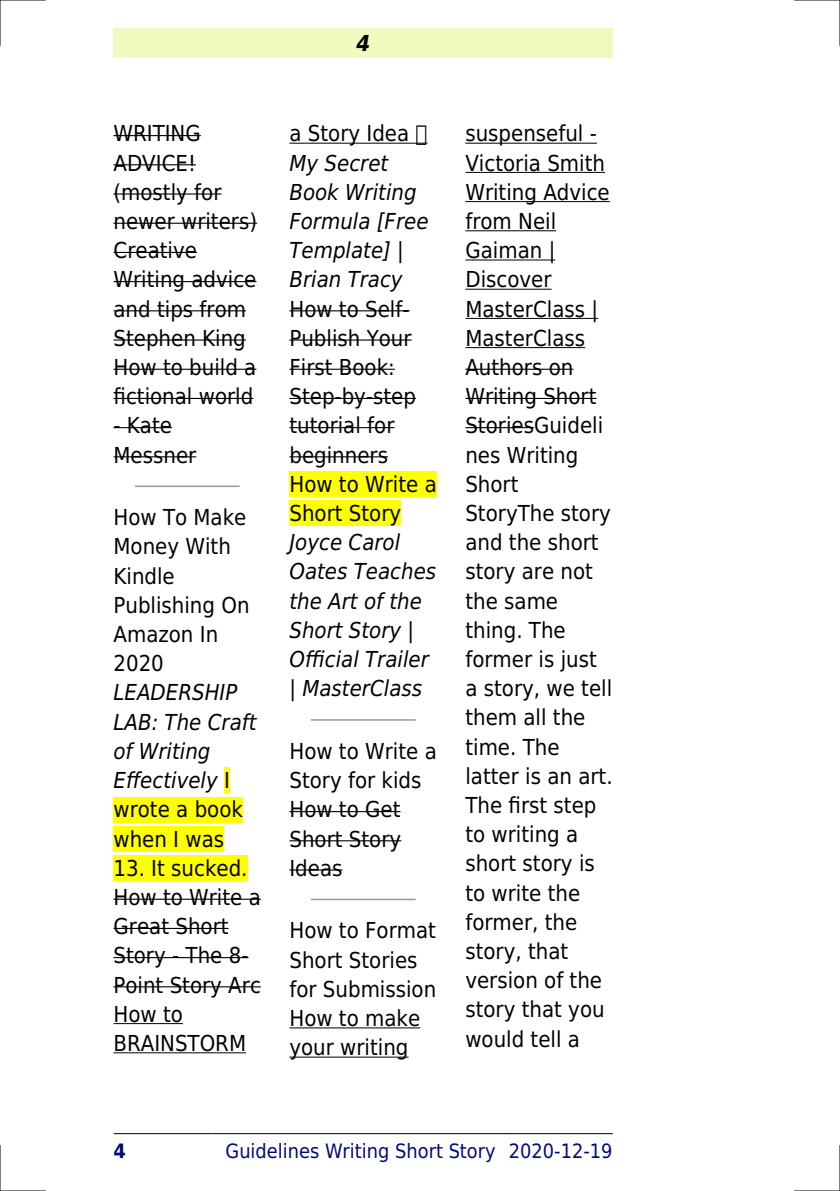
<style>
.page{position:relative;width:840px;height:1191px;background:#fff}
.page>*{position:absolute;margin:0;border:0;box-sizing:border-box;transform-origin:0 0}
.t1{font:22px/29.2px "DejaVu Sans Condensed";color:#000}
.t2{font:italic 22px/29.2px "DejaVu Sans Condensed";color:#000}
.t3{font:italic 700 22px "DejaVu Sans Condensed";color:#000}
.t4{font:19.8px "DejaVu Sans Condensed";color:#000880}
.t5{font:700 19.8px "DejaVu Sans Condensed";color:#000880}
.s1{font-style:normal}
</style>
<div class="page">
<div style="left:113px;top:28px;width:499px;height:30px;background:#effbbe"></div>
<hr style="left:114px;top:1133px;width:98px;height:1px;background:#000">
<hr style="left:212px;top:1133px;width:296px;height:1px;background:#000">
<hr style="left:509px;top:1133px;width:103px;height:1px;background:#000">
<hr style="left:113px;top:135px;width:88px;height:1px;background:#000">
<hr style="left:113px;top:164px;width:83px;height:1px;background:#000">
<hr style="left:113px;top:193px;width:108px;height:2px;background:#000">
<hr style="left:113px;top:223px;width:144px;height:1px;background:#000">
<hr style="left:113px;top:252px;width:84px;height:1px;background:#000">
<hr style="left:113px;top:281px;width:143px;height:1px;background:#000">
<hr style="left:113px;top:310px;width:133px;height:1px;background:#000">
<hr style="left:113px;top:339px;width:133px;height:1px;background:#000">
<hr style="left:113px;top:369px;width:143px;height:1px;background:#000">
<hr style="left:113px;top:398px;width:140px;height:1px;background:#000">
<hr style="left:113px;top:427px;width:59px;height:1px;background:#000">
<hr style="left:113px;top:456px;width:83px;height:1px;background:#000">
<hr style="left:135px;top:485px;width:104px;height:2px;background:#999">
<div style="left:224px;top:767px;width:6px;height:26px;background:#ff0"></div>
<div style="left:113px;top:797px;width:130px;height:25px;background:#ff0"></div>
<div style="left:113px;top:826px;width:111px;height:25px;background:#ff0"></div>
<div style="left:113px;top:855px;width:134px;height:26px;background:#ff0"></div>
<hr style="left:113px;top:898px;width:148px;height:1px;background:#000">
<hr style="left:113px;top:928px;width:115px;height:1px;background:#000">
<hr style="left:113px;top:957px;width:135px;height:1px;background:#000">
<hr style="left:113px;top:986px;width:148px;height:1px;background:#000">
<hr style="left:113px;top:1023px;width:70px;height:1px;background:#000">
<hr style="left:113px;top:1052px;width:133px;height:1px;background:#000">
<hr style="left:289px;top:143px;width:138px;height:1px;background:#000">
<hr style="left:289px;top:310px;width:120px;height:1px;background:#000">
<hr style="left:289px;top:339px;width:122px;height:1px;background:#000">
<hr style="left:289px;top:369px;width:105px;height:1px;background:#000">
<hr style="left:289px;top:398px;width:127px;height:1px;background:#000">
<hr style="left:289px;top:427px;width:105px;height:1px;background:#000">
<hr style="left:289px;top:456px;width:99px;height:1px;background:#000">
<div style="left:289px;top:471px;width:147px;height:26px;background:#ff0"></div>
<div style="left:289px;top:500px;width:112px;height:26px;background:#ff0"></div>
<hr style="left:311px;top:719px;width:103px;height:1px;background:#999">
<hr style="left:289px;top:811px;width:111px;height:1px;background:#000">
<hr style="left:289px;top:840px;width:112px;height:1px;background:#000">
<hr style="left:289px;top:869px;width:53px;height:1px;background:#000">
<hr style="left:311px;top:898px;width:103px;height:2px;background:#999">
<hr style="left:289px;top:1027px;width:131px;height:1px;background:#000">
<hr style="left:289px;top:1056px;width:119px;height:1px;background:#000">
<hr style="left:465px;top:143px;width:131px;height:1px;background:#000">
<hr style="left:465px;top:172px;width:139px;height:1px;background:#000">
<hr style="left:465px;top:201px;width:144px;height:1px;background:#000">
<hr style="left:465px;top:230px;width:91px;height:1px;background:#000">
<hr style="left:465px;top:259px;width:90px;height:1px;background:#000">
<hr style="left:465px;top:289px;width:86px;height:1px;background:#000">
<hr style="left:465px;top:318px;width:133px;height:1px;background:#000">
<hr style="left:465px;top:347px;width:120px;height:1px;background:#000">
<hr style="left:465px;top:369px;width:108px;height:1px;background:#000">
<hr style="left:465px;top:398px;width:131px;height:1px;background:#000">
<hr style="left:465px;top:427px;width:68px;height:1px;background:#000">
<hr style="left:0;top:0;width:45px;height:1px;background:#000">
<hr style="left:794px;top:0;width:45px;height:1px;background:#000">
<hr style="left:0;top:1190px;width:45px;height:1px;background:#000">
<hr style="left:794px;top:1190px;width:45px;height:1px;background:#000">
<hr style="left:0;top:0;width:1px;height:45px;background:#000">
<hr style="left:0;top:1145px;width:1px;height:46px;background:#000">
<hr style="left:839px;top:0;width:1px;height:45px;background:#000">
<hr style="left:839px;top:1145px;width:1px;height:46px;background:#000">
<svg style="left:416px;top:142px;width:10px;height:2px"></svg>
<p class="t3" style="left:356px;top:30px;width:15px">4</p>
<p class="t1" style="left:113px;top:119px;width:145px">WRITING<br>ADVICE! (mostly for newer writers)<br>Creative<br>Writing advice and tips from<br>Stephen King<br>How to build a fictional world</p>
<p class="t1" style="left:113px;top:411px;width:84px">- Kate<br>Messner</p>
<p class="t1" style="left:113px;top:503px;width:137px">How To Make<br>Money With<br>Kindle<br>Publishing On<br>Amazon In<br>2020</p>
<p class="t2" style="left:113px;top:678px;width:144px">LEADERSHIP<br>LAB: The Craft of Writing<br>Effectively <span class="s1">I wrote a book when I was</span></p>
<p class="t1" style="left:113px;top:853px;width:149px">13. It sucked.<br>How to Write a<br>Great Short<br>Story - The 8-<br>Point Story Arc<br>How to<br>BRAINSTORM</p>
<p class="t1" style="left:289px;top:119px;width:121px">a Story Idea</p>
<p class="t2" style="left:289px;top:148px;width:140px">My Secret<br>Book Writing<br>Formula [Free<br>Template] |<br>Brian Tracy</p>
<p class="t1" style="left:289px;top:294px;width:149px">How to Self-<br>Publish Your<br>First Book:<br>Step-by-step tutorial for beginners<br>How to Write a<br>Short Story</p>
<p class="t2" style="left:289px;top:528px;width:148px">Joyce Carol<br>Oates Teaches the Art of the<br>Short Story |<br>Official Trailer | MasterClass</p>
<p class="t1" style="left:289px;top:736px;width:149px">How to Write a<br>Story for kids<br>How to Get<br>Short Story<br>Ideas</p>
<p class="t1" style="left:289px;top:916px;width:148px">How to Format<br>Short Stories for Submission<br>How to make your writing</p>
<p class="t1" style="left:465px;top:119px;width:149px">suspenseful -<br>Victoria Smith<br>Writing Advice from Neil<br>Gaiman |<br>Discover<br>MasterClass |<br>MasterClass<br>Authors on<br>Writing Short<br>StoriesGuideli nes Writing<br>Short<br>StoryThe story and the short story are not the same thing. The former is just a story, we tell them all the time. The latter is an art.<br>The first step to writing a short story is to write the former, the story, that version of the story that you would tell a</p>
<p class="t5" style="left:113px;top:1139px;width:14px">4</p>
<p class="t4" style="left:225px;top:1139px;width:388px">Guidelines Writing Short Story 2020-12-19</p>
</div>
